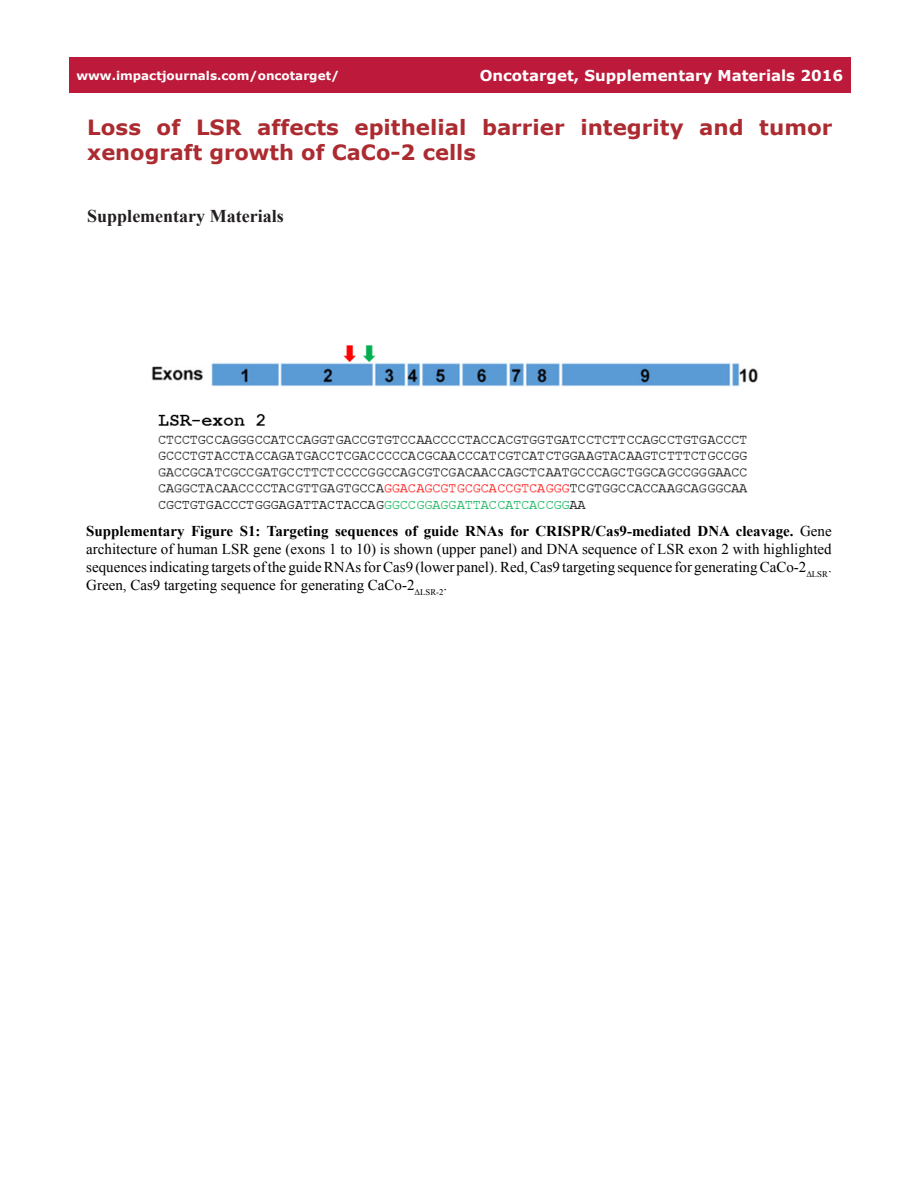
<style>
.page{position:relative;width:918px;height:1188px;background:#fff}
.page>*{position:absolute;margin:0;border:0;box-sizing:border-box;transform-origin:0 0}
.t1{font:700 21px/25.2px "Verdana";color:#ac2b31}
.t2{font:700 18px "Times New Roman";color:#231f20}
.FigureText{font:15px/18px "Times New Roman";color:#000;text-align:justify}
.t3{font:700 15px "Verdana";color:#fff}
.t4{font:700 12px "Verdana";color:#fff}
.s1{font-weight:700}
</style>
<div class="page">
<div style="left:69px;top:57px;width:781px;height:36px;background:#bd1a3b"></div>
<img style="left:152px;top:345px;width:606px;height:163px">
<p class="t4" style="left:76px;top:67px;width:264px">www.impactjournals.com/oncotarget/</p>
<p class="t3" style="left:480px;top:65px;width:365px">Oncotarget, Supplementary Materials 2016</p>
<p class="t1" style="left:87px;top:114px;width:747px">Loss of LSR affects epithelial barrier integrity and tumor xenograft growth of CaCo-2 cells</p>
<p class="t2" style="left:87px;top:203px;width:198px">Supplementary Materials</p>
<p class="FigureText" style="left:86px;top:522px;width:747px"><span class="s1">Supplementary Figure S1: Targeting sequences of guide RNAs for CRISPR/Cas9-mediated DNA cleavage.</span> Gene architecture of human LSR gene (exons 1 to 10) is shown (upper panel) and DNA sequence of LSR exon 2 with highlighted sequences indicating targets of the guide RNAs for Cas9 (lower panel). Red, Cas9 targeting sequence for generating CaCo-2<sub>ΔLSR</sub>.<br>Green, Cas9 targeting sequence for generating CaCo-2<sub>ΔLSR-2</sub>.</p>
</div>
